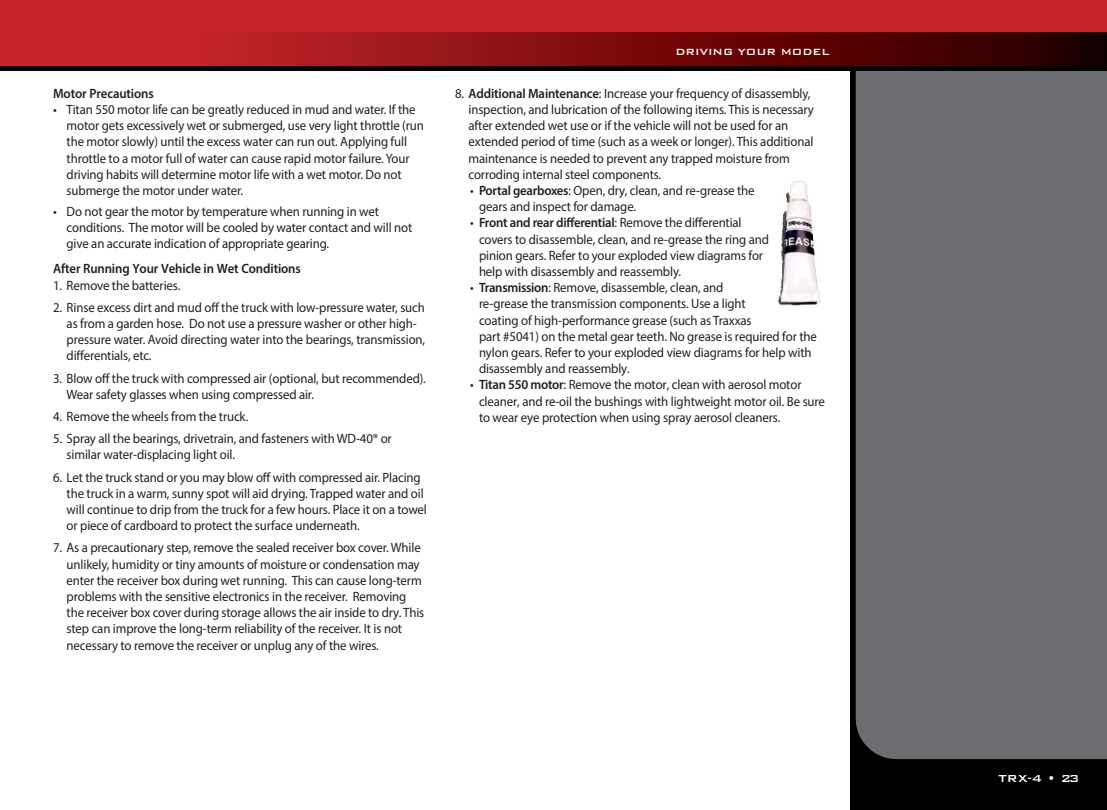
<style>
.page{position:relative;width:1107px;height:810px;background:#fff}
.page>*{position:absolute;margin:0;border:0;box-sizing:border-box;transform-origin:0 0}
.t1{font:13.5px/16.2px "Myriad Pro";letter-spacing:-.01em;color:#231f20;scale:.95 1}
.t2{font:13.5px/16.2px "Myriad Pro";letter-spacing:-.01em;color:#231f20}
.t3{font:600 13.5px "Myriad Pro";letter-spacing:-.01em;color:#231f20;scale:.95 1}
.t4{font:500 13.5px "Bank Gothic BT";color:#fff}
.t5{font:500 12px "Bank Gothic BT";color:#fff}
.s1{font-weight:600}
</style>
<div class="page">
<div style="left:850px;top:13px;width:257px;height:797px;background:#000"></div>
<div style="left:856px;top:71px;width:251px;height:688px;background:#6c6d70"></div>
<div style="left:0;top:0;width:1107px;height:70px;background:#000"></div>
<div style="left:0;top:0;width:1107px;height:51px;background:#c8242b"></div>
<svg style="left:0;top:32px;width:1107px;height:34px;background:#831013"></svg>
<img style="left:778px;top:181px;width:43px;height:125px">
<p class="t3" style="left:53px;top:85px;width:107px">Motor Precautions</p>
<p class="t2" style="left:67px;top:101px;width:359px;text-indent:-14px">• Titan 550 motor life can be greatly reduced in mud and water. If the motor gets excessively wet or submerged, use very light throttle (run the motor slowly) until the excess water can run out. Applying full throttle to a motor full of water can cause rapid motor failure. Your driving habits will determine motor life with a wet motor. Do not submerge the motor under water.</p>
<p class="t2" style="left:67px;top:203px;width:347px;text-indent:-14px">• Do not gear the motor by temperature when running in wet conditions. The motor will be cooled by water contact and will not give an accurate indication of appropriate gearing.</p>
<p class="t3" style="left:53px;top:260px;width:262px">After Running Your Vehicle in Wet Conditions</p>
<p class="t1" style="left:53px;top:277px;width:135px">1. Remove the batteries.</p>
<p class="t1" style="left:67px;top:299px;width:379px;text-indent:-14px">2. Rinse excess dirt and mud off the truck with low-pressure water, such as from a garden hose. Do not use a pressure washer or other high&shy;pressure water. Avoid directing water into the bearings, transmission, differentials, etc.</p>
<p class="t1" style="left:67px;top:370px;width:380px;text-indent:-14px">3. Blow off the truck with compressed air (optional, but recommended).<br>Wear safety glasses when using compressed air.</p>
<p class="t1" style="left:53px;top:408px;width:207px">4. Remove the wheels from the truck.</p>
<p class="t1" style="left:67px;top:430px;width:344px;text-indent:-14px">5. Spray all the bearings, drivetrain, and fasteners with WD-40® or similar water-displacing light oil.</p>
<p class="t1" style="left:67px;top:469px;width:381px;text-indent:-14px">6. Let the truck stand or you may blow off with compressed air. Placing the truck in a warm, sunny spot will aid drying. Trapped water and oil will continue to drip from the truck for a few hours. Place it on a towel or piece of cardboard to protect the surface underneath.</p>
<p class="t1" style="left:67px;top:540px;width:378px;text-indent:-14px">7. As a precautionary step, remove the sealed receiver box cover. While unlikely, humidity or tiny amounts of moisture or condensation may enter the receiver box during wet running. This can cause long-term problems with the sensitive electronics in the receiver. Removing the receiver box cover during storage allows the air inside to dry. This step can improve the long-term reliability of the receiver. It is not necessary to remove the receiver or unplug any of the wires.</p>
<p class="t5" style="left:675px;top:45px;width:156px">DRIVING YOUR MODEL</p>
<p class="t1" style="left:469px;top:85px;width:365px;text-indent:-14px">8. <span class="s1">Additional Maintenance</span>: Increase your frequency of disassembly, inspection, and lubrication of the following items. This is necessary after extended wet use or if the vehicle will not be used for an extended period of time (such as a week or longer). This additional maintenance is needed to prevent any trapped moisture from corroding internal steel components.</p>
<p class="t1" style="left:479px;top:182px;width:292px;text-indent:-9px">• <span class="s1">Portal gearboxes</span>: Open, dry, clean, and re-grease the gears and inspect for damage.</p>
<p class="t1" style="left:479px;top:215px;width:307px;text-indent:-9px">• <span class="s1">Front and rear differential</span>: Remove the differential covers to disassemble, clean, and re-grease the ring and pinion gears. Refer to your exploded view diagrams for help with disassembly and reassembly.</p>
<p class="t1" style="left:479px;top:279px;width:357px;text-indent:-9px">• <span class="s1">Transmission</span>: Remove, disassemble, clean, and<br>re-grease the transmission components. Use a light<br>coating of high-performance grease (such as Traxxas<br>part #5041) on the metal gear teeth. No grease is required for the nylon gears. Refer to your exploded view diagrams for help with disassembly and reassembly.</p>
<p class="t1" style="left:479px;top:377px;width:366px;text-indent:-9px">• <span class="s1">Titan 550 motor</span>: Remove the motor, clean with aerosol motor cleaner, and re-oil the bushings with lightweight motor oil. Be sure to wear eye protection when using spray aerosol cleaners.</p>
<p class="t4" style="left:998px;top:771px;width:83px">TRX-4 • 23</p>
</div>
